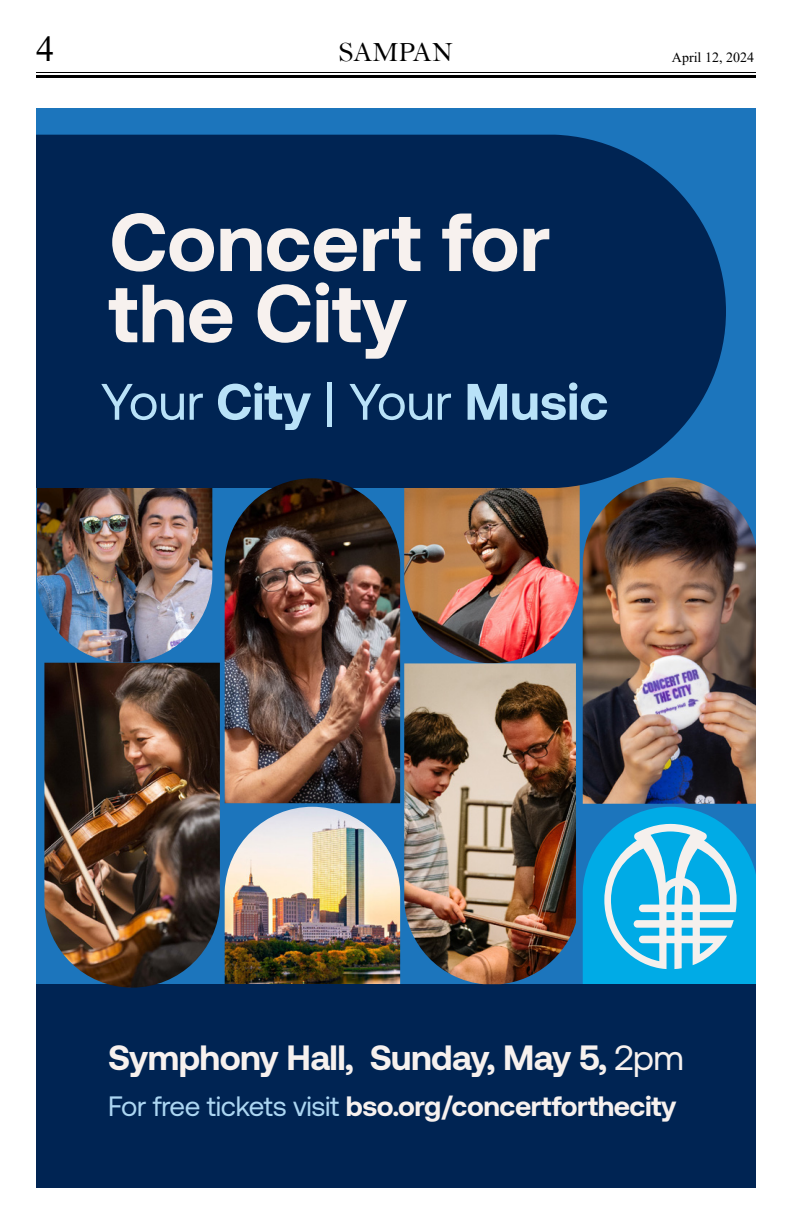
<style>
.page{position:relative;width:792px;height:1224px;background:#fff}
.page>*{position:absolute;margin:0;border:0;box-sizing:border-box;transform-origin:0 0}
.t1{font:700 82.2px/71.2px "Aeonik";color:#f7f1ee}
.t2{font:51.2px "Aeonik";color:#b9e2f8}
.t3{font:36px "Times New Roman";color:#000}
.t4{font:700 35.1px "Aeonik";letter-spacing:-.015em;color:#f7f1ee}
.t5{font:700 28px "Aeonik";letter-spacing:-.015em;color:#f7f1ee}
.t6{font:28px "Bell";color:#000}
.t7{font:14px "Times New Roman";color:#000}
.s1{font-weight:700}
.s2{font-weight:400}
.s3{font-weight:400;color:#acd6f2}
</style>
<div class="page">
<hr style="left:36px;top:72px;width:720px;height:1px;background:#000">
<hr style="left:36px;top:75px;width:720px;height:3px;background:#000">
<div style="left:36px;top:108px;width:720px;height:1030px;background:#1c75bc"></div>
<img style="left:37px;top:488px;width:175px;height:175px">
<img style="left:225px;top:807px;width:175px;height:177px">
<img style="left:404px;top:488px;width:176px;height:175px">
<svg style="left:583px;top:807px;width:173px;height:177px;background:#3bb5e3"></svg>
<div style="left:36px;top:135px;width:690px;height:353px;background:#002453"></div>
<img style="left:583px;top:478px;width:173px;height:326px">
<img style="left:225px;top:478px;width:175px;height:325px">
<div style="left:36px;top:984px;width:720px;height:204px;background:#002453"></div>
<img style="left:44px;top:663px;width:176px;height:325px">
<img style="left:404px;top:663px;width:172px;height:321px">
<p class="t3" style="left:36px;top:24px;width:19px">4</p>
<p class="t6" style="left:339px;top:36px;width:116px">SAMPAN</p>
<p class="t7" style="left:672px;top:47px;width:84px">April 12, 2024</p>
<h1 class="t1" style="left:109px;top:206px;width:443px">Concert for the City</h1>
<h2 class="t2" style="left:101px;top:374px;width:509px">Your <span class="s1">City</span> | Your <span class="s1">Music</span></h2>
<p class="t4" style="left:108px;top:1038px;width:578px">Symphony Hall, Sunday, May 5, <span class="s2">2pm</span></p>
<p class="t5" style="left:108px;top:1090px;width:570px"><span class="s3">For free tickets visit</span> bso.org/concertforthecity</p>
</div>
